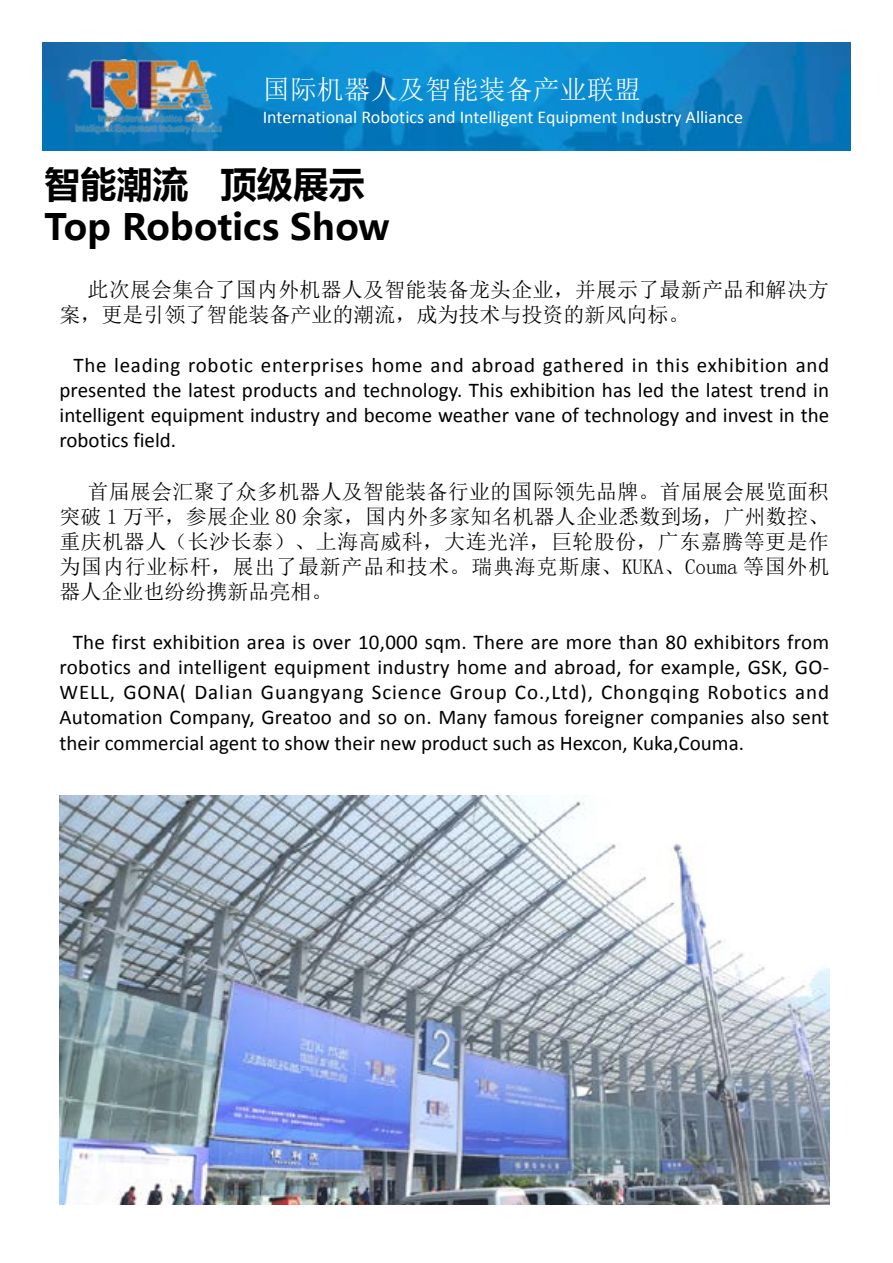
<style>
.page{position:relative;width:893px;height:1263px;background:#fff}
.page>*{position:absolute;margin:0;border:0;box-sizing:border-box;transform-origin:0 0}
.t1{font:700 36px/43.2px "Microsoft Ya Hei";color:#000}
.t2{font:27px "Sim Sun";color:#fff}
.t3{font:21px/25.2px "Calibri";color:#000;text-align:justify}
.t4{font:21px/25.2px "Sim Sun";letter-spacing:.01em;color:#000}
.t5{font:18px "Calibri";color:#fff}
</style>
<div class="page">
<img style="left:43px;top:43px;width:807px;height:108px">
<img style="left:66px;top:60px;width:155px;height:77px">
<img style="left:60px;top:795px;width:769px;height:410px">
<p class="t2" style="left:263px;top:75px;width:380px">国际机器人及智能装备产业联盟</p>
<p class="t5" style="left:263px;top:105px;width:482px">International Robotics and Intelligent Equipment Industry Alliance</p>
<h1 class="t1" style="left:45px;top:161px;width:346px">智能潮流 顶级展示<br>Top Robotics Show</h1>
<p class="t4" style="left:60px;top:277px;width:771px;text-indent:28px">此次展会集合了国内外机器人及智能装备龙头企业，并展示了最新产品和解决方案，更是引领了智能装备产业的潮流，成为技术与投资的新风向标。</p>
<p class="t3" style="left:60px;top:352px;width:771px;text-indent:14px">The leading robotic enterprises home and abroad gathered in this exhibition and presented the latest products and technology. This exhibition has led the latest trend in intelligent equipment industry and become weather vane of technology and invest in the robotics field.</p>
<p class="t4" style="left:60px;top:478px;width:771px;text-align:justify;text-indent:28px">首届展会汇聚了众多机器人及智能装备行业的国际领先品牌。首届展会展览面积突破 1 万平，参展企业 80 余家，国内外多家知名机器人企业悉数到场，广州数控、重庆机器人（长沙长泰）、上海高威科，大连光洋，巨轮股份，广东嘉腾等更是作为国内行业标杆，展出了最新产品和技术。瑞典海克斯康、KUKA、Couma 等国外机器人企业也纷纷携新品亮相。</p>
<p class="t3" style="left:60px;top:629px;width:771px;text-indent:13px">The first exhibition area is over 10,000 sqm. There are more than 80 exhibitors from robotics and intelligent equipment industry home and abroad, for example, GSK, GO-WELL, GONA( Dalian Guangyang Science Group Co.,Ltd), Chongqing Robotics and Automation Company, Greatoo and so on. Many famous foreigner companies also sent their commercial agent to show their new product such as Hexcon, Kuka,Couma.</p>
</div>
